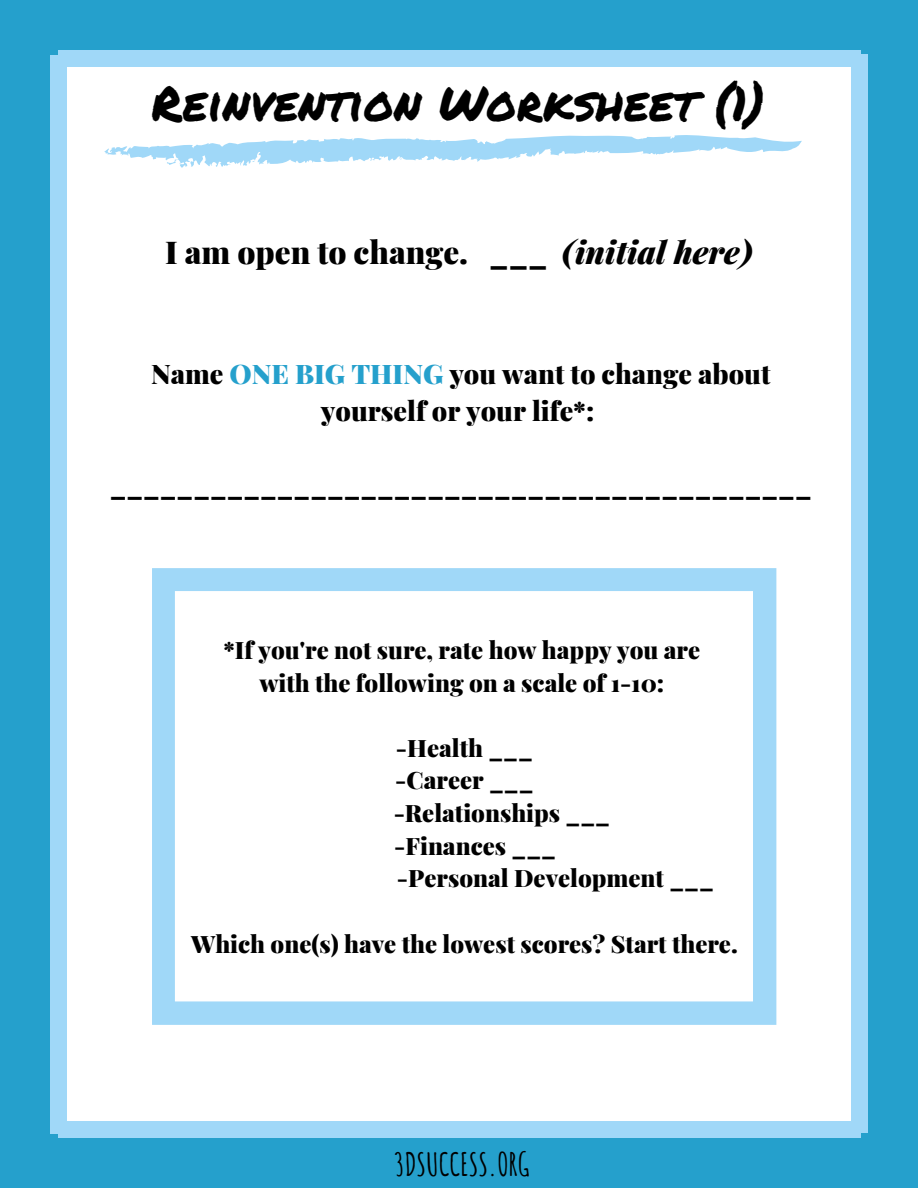
<style>
.page{position:relative;width:918px;height:1188px;background:#fff}
.page>*{position:absolute;margin:0;border:0;box-sizing:border-box;transform-origin:0 0}
.t1{font:48px "Permanent Marker";color:#000}
.t2{font:900 31.5px "Playfair Display";color:#000}
.t3{font:700 31.5px "Amatic SC";color:#000}
.t4{font:900 27px/37.2px "Playfair Display";color:#000;text-align:center}
.t5{font:900 24px/32.7px "Playfair Display";color:#000;text-align:center}
.s1{font-style:italic}
.s2{color:#25a0cc}
</style>
<div class="page">
<div style="left:0;top:0;width:918px;height:58px;background:#25a0cc"></div>
<div style="left:0;top:1130px;width:918px;height:58px;background:#25a0cc"></div>
<div style="left:0;top:55px;width:58px;height:1078px;background:#25a0cc"></div>
<div style="left:859px;top:55px;width:59px;height:1075px;background:#25a0cc"></div>
<div style="left:58px;top:51px;width:802px;height:16px;background:#a0d8f8"></div>
<div style="left:58px;top:1122px;width:802px;height:16px;background:#a0d8f8"></div>
<div style="left:50px;top:55px;width:16px;height:1079px;background:#a0d8f8"></div>
<div style="left:851px;top:54px;width:16px;height:1079px;background:#a0d8f8"></div>
<svg style="left:152px;top:568px;width:624px;height:457px"></svg>
<svg style="left:104px;top:135px;width:698px;height:33px"></svg>
<h1 class="t1" style="left:152px;top:68px;width:615px">Reinvention Worksheet (1)</h1>
<h2 class="t2" style="left:165px;top:230px;width:589px">I am open to change. ___ <span class="s1">(initial here)</span></h2>
<p class="t4" style="left:151px;top:354px;width:621px">Name <span class="s2">ONE BIG THING</span> you want to change about yourself or your life*:</p>
<p class="t4" style="left:110px;top:466px;width:703px">__________________________________________</p>
<p class="t5" style="left:223px;top:633px;width:478px">*If you're not sure, rate how happy you are with the following on a scale of 1-10:</p>
<p class="t5" style="left:394px;top:731px;width:322px;text-align:left">-Health ___<br>-Career ___<br>-Relationships ___ -Finances ___<br>-Personal Development ___</p>
<p class="t5" style="left:191px;top:926px;width:548px">Which one(s) have the lowest scores? Start there.</p>
<h2 class="t3" style="left:394px;top:1144px;width:137px">3DSUCCESS.ORG</h2>
</div>
